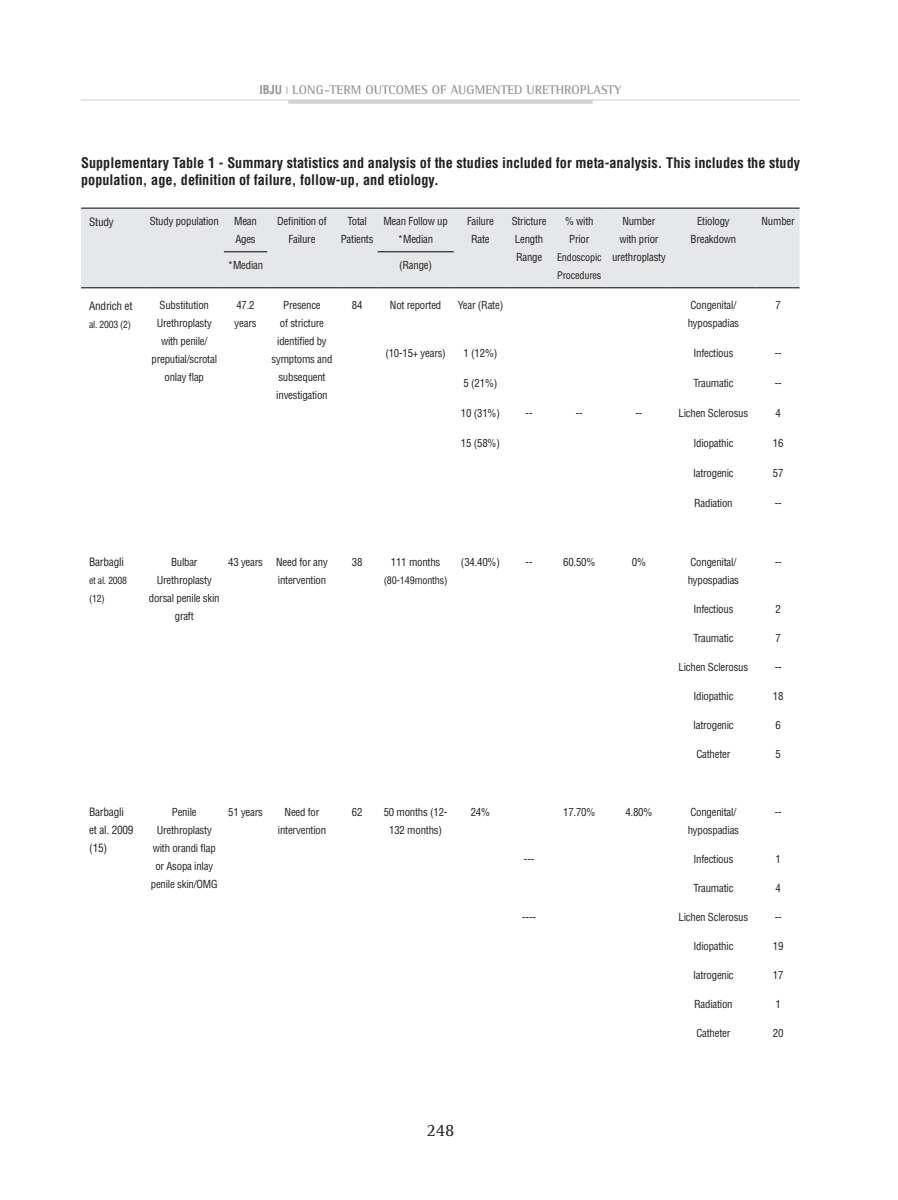
<style>
.page{position:relative;width:898px;height:1200px;background:#fff}
.page>*{position:absolute;margin:0;border:0;box-sizing:border-box;transform-origin:0 0}
.t1{font:18px "Rotis Serif";color:#231f20}
.TITULO_TABELAS_E_FIG{font:700 condensed 14.25px/17.1px "Helvetica";color:#231f20}
.t2{font:700 12.75px "Rotis Semi Serif";color:#939598}
.TABELA_TEXTO{font:condensed 11.25px/18px "Helvetica";letter-spacing:-.02em;color:#231f20}
.TABELA_TEXTO-2{font:condensed 10.8px/18px "Helvetica";letter-spacing:-.02em;color:#231f20;text-align:center}
.TABELA_TEXTO-3{font:condensed 10.2px/18px "Helvetica";letter-spacing:-.02em;color:#231f20}
.TABELA_TEXTO-4{font:condensed 9.75px/18px "Helvetica";letter-spacing:-.025em;color:#231f20}
.s1{font-family:"Helvetica";font-stretch:condensed;font-size:12px}
</style>
<div class="page">
<hr style="left:81px;top:99px;width:718px;height:2px;background:#dcdddf">
<hr style="left:288px;top:100px;width:304px;height:4px;background:#d1d2d4">
<div style="left:81px;top:209px;width:718px;height:78px;background:#e6e7e9"></div>
<hr style="left:81px;top:208px;width:64px;height:1px;background:#00000a">
<hr style="left:145px;top:208px;width:79px;height:1px;background:#00000a">
<hr style="left:224px;top:208px;width:43px;height:1px;background:#00000a">
<hr style="left:267px;top:208px;width:70px;height:1px;background:#00000a">
<hr style="left:337px;top:208px;width:40px;height:1px;background:#00000a">
<hr style="left:377px;top:208px;width:76px;height:1px;background:#00000a">
<hr style="left:453px;top:208px;width:54px;height:1px;background:#00000a">
<hr style="left:507px;top:208px;width:44px;height:1px;background:#00000a">
<hr style="left:551px;top:208px;width:56px;height:1px;background:#00000a">
<hr style="left:607px;top:208px;width:63px;height:1px;background:#00000a">
<hr style="left:670px;top:208px;width:86px;height:1px;background:#00000a">
<hr style="left:756px;top:208px;width:43px;height:1px;background:#00000a">
<hr style="left:224px;top:251px;width:43px;height:1px;background:#00000a">
<hr style="left:377px;top:251px;width:76px;height:1px;background:#00000a">
<hr style="left:81px;top:287px;width:64px;height:1px;background:#00000a">
<hr style="left:145px;top:287px;width:79px;height:1px;background:#00000a">
<hr style="left:224px;top:287px;width:43px;height:1px;background:#00000a">
<hr style="left:267px;top:287px;width:70px;height:1px;background:#00000a">
<hr style="left:337px;top:287px;width:40px;height:1px;background:#00000a">
<hr style="left:377px;top:287px;width:76px;height:1px;background:#00000a">
<hr style="left:453px;top:287px;width:54px;height:1px;background:#00000a">
<hr style="left:507px;top:287px;width:44px;height:1px;background:#00000a">
<hr style="left:551px;top:287px;width:56px;height:1px;background:#00000a">
<hr style="left:607px;top:287px;width:63px;height:1px;background:#00000a">
<hr style="left:670px;top:287px;width:86px;height:1px;background:#00000a">
<hr style="left:756px;top:287px;width:43px;height:1px;background:#00000a">
<p class="t2" style="left:259px;top:82px;width:363px"><span class="s1">IBJU</span> <sup>|</sup> LONG-TERM OUTCOMES OF AUGMENTED URETHROPLASTY</p>
<p class="TITULO_TABELAS_E_FIG" style="left:81px;top:154px;width:720px">Supplementary Table 1 - Summary statistics and analysis of the studies included for meta-analysis. This includes the study population, age, definition of failure, follow-up, and etiology.</p>
<p class="TABELA_TEXTO" style="left:89px;top:212px;width:26px">Study</p>
<p class="TABELA_TEXTO-2" style="left:150px;top:212px;width:71px">Study population</p>
<p class="TABELA_TEXTO-2" style="left:234px;top:212px;width:24px;text-align:left">Mean<br>Ages</p>
<p class="TABELA_TEXTO-2" style="left:277px;top:212px;width:51px">Definition of<br>Failure</p>
<p class="TABELA_TEXTO-2" style="left:341px;top:212px;width:34px">Total<br>Patients</p>
<p class="TABELA_TEXTO-2" style="left:383px;top:212px;width:66px">Mean Follow up *Median</p>
<p class="TABELA_TEXTO-2" style="left:467px;top:212px;width:28px">Failure<br>Rate</p>
<p class="TABELA_TEXTO-2" style="left:511px;top:212px;width:36px">Stricture<br>Length<br>Range</p>
<p class="TABELA_TEXTO-2" style="left:565px;top:212px;width:30px">% with<br>Prior</p>
<p class="TABELA_TEXTO-2" style="left:611px;top:212px;width:55px">Number<br>with prior urethroplasty</p>
<p class="TABELA_TEXTO-2" style="left:696px;top:212px;width:34px">Etiology</p>
<p class="TABELA_TEXTO-2" style="left:761px;top:212px;width:35px">Number</p>
<p class="TABELA_TEXTO-2" style="left:690px;top:230px;width:47px">Breakdown</p>
<p class="TABELA_TEXTO-3" style="left:557px;top:248px;width:46px">Endoscopic<br>Procedures</p>
<p class="TABELA_TEXTO-2" style="left:228px;top:256px;width:37px">*Median</p>
<p class="TABELA_TEXTO-2" style="left:399px;top:256px;width:34px">(Range)</p>
<p class="TABELA_TEXTO" style="left:89px;top:296px;width:45px">Andrich et</p>
<p class="TABELA_TEXTO-4" style="left:89px;top:315px;width:43px">al. 2003 (2)</p>
<p class="TABELA_TEXTO-2" style="left:151px;top:296px;width:67px">Substitution<br>Urethroplasty with penile/ preputial/scrotal onlay flap</p>
<p class="TABELA_TEXTO-2" style="left:234px;top:296px;width:23px;text-align:left">47.2 years</p>
<p class="TABELA_TEXTO-2" style="left:271px;top:296px;width:62px">Presence<br>of stricture identified by symptoms and subsequent investigation</p>
<p class="TABELA_TEXTO-2" style="left:352px;top:296px;width:12px">84</p>
<p class="TABELA_TEXTO-2" style="left:390px;top:296px;width:53px">Not reported</p>
<p class="TABELA_TEXTO-2" style="left:457px;top:296px;width:47px">Year (Rate)</p>
<p class="TABELA_TEXTO-2" style="left:687px;top:296px;width:53px;text-align:left">Congenital/ hypospadias</p>
<p class="TABELA_TEXTO-2" style="left:775px;top:296px;width:7px">7</p>
<p class="TABELA_TEXTO-2" style="left:385px;top:344px;width:62px">(10-15+ years)</p>
<p class="TABELA_TEXTO-2" style="left:463px;top:344px;width:35px">1 (12%)</p>
<p class="TABELA_TEXTO-2" style="left:693px;top:344px;width:42px">Infectious</p>
<p class="TABELA_TEXTO-2" style="left:774px;top:344px;width:8px">--</p>
<p class="TABELA_TEXTO-2" style="left:463px;top:374px;width:35px">5 (21%)</p>
<p class="TABELA_TEXTO-2" style="left:693px;top:374px;width:42px">Traumatic</p>
<p class="TABELA_TEXTO-2" style="left:774px;top:374px;width:8px">--</p>
<p class="TABELA_TEXTO-2" style="left:461px;top:404px;width:40px">10 (31%)</p>
<p class="TABELA_TEXTO-2" style="left:525px;top:404px;width:8px">--</p>
<p class="TABELA_TEXTO-2" style="left:575px;top:404px;width:8px">--</p>
<p class="TABELA_TEXTO-2" style="left:635px;top:404px;width:8px">--</p>
<p class="TABELA_TEXTO-2" style="left:678px;top:404px;width:71px">Lichen Sclerosus</p>
<p class="TABELA_TEXTO-2" style="left:775px;top:404px;width:7px">4</p>
<p class="TABELA_TEXTO-2" style="left:461px;top:433px;width:40px">15 (58%)</p>
<p class="TABELA_TEXTO-2" style="left:693px;top:433px;width:42px">Idiopathic</p>
<p class="TABELA_TEXTO-2" style="left:772px;top:433px;width:12px">16</p>
<p class="TABELA_TEXTO-2" style="left:692px;top:463px;width:42px">Iatrogenic</p>
<p class="TABELA_TEXTO-2" style="left:772px;top:463px;width:12px">57</p>
<p class="TABELA_TEXTO-2" style="left:694px;top:493px;width:40px">Radiation</p>
<p class="TABELA_TEXTO-2" style="left:774px;top:493px;width:8px">--</p>
<p class="TABELA_TEXTO" style="left:89px;top:552px;width:36px">Barbagli</p>
<p class="TABELA_TEXTO-4" style="left:89px;top:571px;width:39px">et al. 2008 (12)</p>
<p class="TABELA_TEXTO-2" style="left:149px;top:552px;width:72px">Bulbar<br>Urethroplasty dorsal penile skin graft</p>
<p class="TABELA_TEXTO-2" style="left:228px;top:552px;width:36px">43 years</p>
<p class="TABELA_TEXTO-2" style="left:276px;top:552px;width:53px;text-align:left">Need for any intervention</p>
<p class="TABELA_TEXTO-2" style="left:352px;top:552px;width:12px">38</p>
<p class="TABELA_TEXTO-2" style="left:391px;top:552px;width:51px">111 months</p>
<p class="TABELA_TEXTO-3" style="left:383px;top:570px;width:65px">(80-149months)</p>
<p class="TABELA_TEXTO-2" style="left:461px;top:552px;width:40px">(34.40%)</p>
<p class="TABELA_TEXTO-2" style="left:525px;top:552px;width:8px">--</p>
<p class="TABELA_TEXTO-2" style="left:563px;top:552px;width:34px">60.50%</p>
<p class="TABELA_TEXTO-2" style="left:631px;top:552px;width:16px">0%</p>
<p class="TABELA_TEXTO-2" style="left:687px;top:552px;width:53px;text-align:left">Congenital/ hypospadias</p>
<p class="TABELA_TEXTO-2" style="left:774px;top:552px;width:8px">--</p>
<p class="TABELA_TEXTO-2" style="left:693px;top:599px;width:42px">Infectious</p>
<p class="TABELA_TEXTO-2" style="left:775px;top:599px;width:7px">2</p>
<p class="TABELA_TEXTO-2" style="left:693px;top:628px;width:42px">Traumatic</p>
<p class="TABELA_TEXTO-2" style="left:775px;top:628px;width:7px">7</p>
<p class="TABELA_TEXTO-2" style="left:678px;top:657px;width:71px">Lichen Sclerosus</p>
<p class="TABELA_TEXTO-2" style="left:774px;top:657px;width:8px">--</p>
<p class="TABELA_TEXTO-2" style="left:693px;top:686px;width:42px">Idiopathic</p>
<p class="TABELA_TEXTO-2" style="left:772px;top:686px;width:12px">18</p>
<p class="TABELA_TEXTO-2" style="left:692px;top:715px;width:42px">Iatrogenic</p>
<p class="TABELA_TEXTO-2" style="left:775px;top:715px;width:7px">6</p>
<p class="TABELA_TEXTO-2" style="left:696px;top:744px;width:35px">Catheter</p>
<p class="TABELA_TEXTO-2" style="left:775px;top:744px;width:7px">5</p>
<p class="TABELA_TEXTO" style="left:89px;top:803px;width:46px">Barbagli et al. 2009 (15)</p>
<p class="TABELA_TEXTO-2" style="left:151px;top:802px;width:68px">Penile<br>Urethroplasty with orandi flap or Asopa inlay penile skin/OMG</p>
<p class="TABELA_TEXTO-2" style="left:228px;top:802px;width:36px">51 years</p>
<p class="TABELA_TEXTO-2" style="left:278px;top:802px;width:50px">Need for intervention</p>
<p class="TABELA_TEXTO-2" style="left:352px;top:802px;width:12px">62</p>
<p class="TABELA_TEXTO-2" style="left:383px;top:802px;width:65px">50 months (12-<br>132 months)</p>
<p class="TABELA_TEXTO-2" style="left:470px;top:802px;width:21px">24%</p>
<p class="TABELA_TEXTO-2" style="left:563px;top:802px;width:34px">17.70%</p>
<p class="TABELA_TEXTO-2" style="left:625px;top:802px;width:29px">4.80%</p>
<p class="TABELA_TEXTO-2" style="left:687px;top:802px;width:53px;text-align:left">Congenital/ hypospadias</p>
<p class="TABELA_TEXTO-2" style="left:774px;top:802px;width:8px">--</p>
<p class="TABELA_TEXTO-2" style="left:523px;top:849px;width:12px">---</p>
<p class="TABELA_TEXTO-2" style="left:693px;top:849px;width:42px">Infectious</p>
<p class="TABELA_TEXTO-2" style="left:775px;top:849px;width:7px">1</p>
<p class="TABELA_TEXTO-2" style="left:693px;top:878px;width:42px">Traumatic</p>
<p class="TABELA_TEXTO-2" style="left:775px;top:878px;width:7px">4</p>
<p class="TABELA_TEXTO-2" style="left:522px;top:908px;width:15px">----</p>
<p class="TABELA_TEXTO-2" style="left:678px;top:908px;width:71px">Lichen Sclerosus</p>
<p class="TABELA_TEXTO-2" style="left:774px;top:908px;width:8px">--</p>
<p class="TABELA_TEXTO-2" style="left:693px;top:937px;width:42px">Idiopathic</p>
<p class="TABELA_TEXTO-2" style="left:772px;top:937px;width:12px">19</p>
<p class="TABELA_TEXTO-2" style="left:692px;top:966px;width:42px">Iatrogenic</p>
<p class="TABELA_TEXTO-2" style="left:772px;top:966px;width:12px">17</p>
<p class="TABELA_TEXTO-2" style="left:694px;top:995px;width:40px">Radiation</p>
<p class="TABELA_TEXTO-2" style="left:775px;top:995px;width:7px">1</p>
<p class="TABELA_TEXTO-2" style="left:696px;top:1024px;width:35px">Catheter</p>
<p class="TABELA_TEXTO-2" style="left:772px;top:1024px;width:12px">20</p>
<h1 class="t1" style="left:426px;top:1119px;width:30px">248</h1>
</div>
